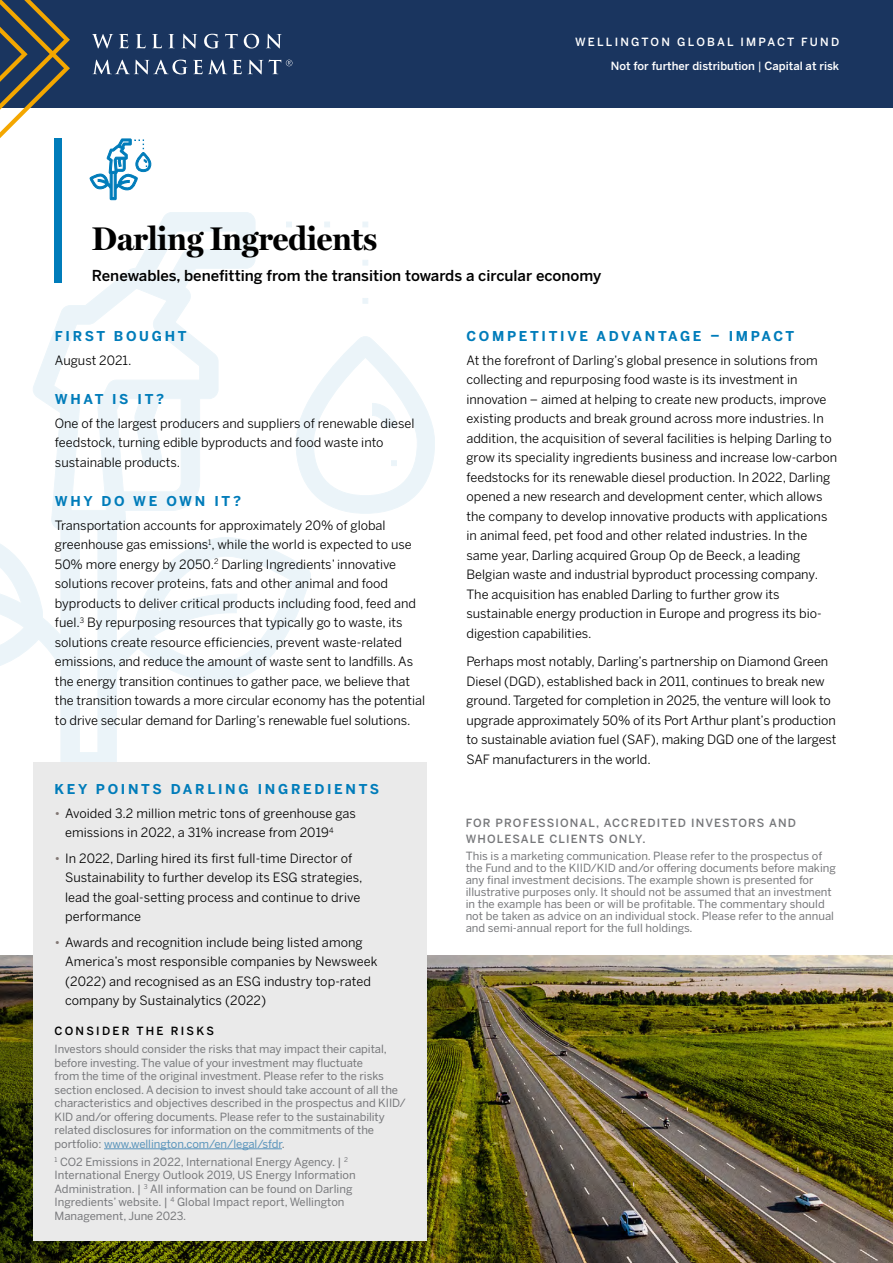
<style>
.page{position:relative;width:893px;height:1263px;background:#fff}
.page>*{position:absolute;margin:0;border:0;box-sizing:border-box;transform-origin:0 0}
.t1{font:700 33px "Miller Display";color:#000}
.t2{font:500 15px "Benton Sans";color:#000}
.t3{font:700 13.5px "Benton Sans";letter-spacing:.2em;color:#007cba}
.t4{font:12.75px/19.5px "Benton Sans";color:#000}
.t5{font:11.25px/13.5px "Benton Sans";letter-spacing:-.005em;color:#77787b}
.t6{font:500 11.25px/24.3px "Benton Sans";color:#fff;text-align:right}
.t7{font:500 11.25px/16.5px "Benton Sans";letter-spacing:.1em;color:#77787b}
.t8{font:500 11.25px "Benton Sans";letter-spacing:.2em;color:#000}
.s1{font-weight:400}
.s2{color:#817774}
.s3{color:#5994bb}
</style>
<div class="page">
<svg style="left:325px;top:222px;width:5px;height:5px"></svg>
<svg style="left:363px;top:260px;width:5px;height:5px"></svg>
<svg style="left:363px;top:222px;width:5px;height:5px"></svg>
<svg style="left:363px;top:298px;width:5px;height:5px"></svg>
<svg style="left:311px;top:336px;width:124px;height:177px"></svg>
<svg style="left:0;top:212px;width:311px;height:559px"></svg>
<svg style="left:90px;top:139px;width:61px;height:61px"></svg>
<div style="left:0;top:0;width:893px;height:108px;background:#1a355f"></div>
<svg style="left:92px;top:34px;width:190px;height:14px"></svg>
<svg style="left:93px;top:60px;width:199px;height:14px"></svg>
<svg style="left:0;top:0;width:70px;height:139px"></svg>
<img style="left:0;top:956px;width:893px;height:307px">
<div style="left:54px;top:139px;width:8px;height:144px;background:#007cba"></div>
<div style="left:34px;top:762px;width:393px;height:479px;background:#eaeaea"></div>
<hr style="left:104px;top:1148px;width:178px;height:1px;background:#5994bb">
<p class="t6" style="left:575px;top:29px;width:266px">WELLINGTON GLOBAL IMPACT FUND<br>Not for further distribution <span class="s1">|</span> Capital at risk</p>
<h1 class="t1" style="left:92px;top:211px;width:286px">Darling Ingredients</h1>
<p class="t2" style="left:92px;top:265px;width:511px">Renewables, benefitting from the transition towards a circular economy</p>
<p class="t3" style="left:55px;top:326px;width:133px">FIRST BOUGHT</p>
<p class="t4" style="left:55px;top:350px;width:78px">August 2021.</p>
<p class="t3" style="left:55px;top:389px;width:111px">WHAT IS IT?</p>
<p class="t4" style="left:55px;top:413px;width:361px">One of the largest producers and suppliers of renewable diesel feedstock, turning edible byproducts and food waste into sustainable products.</p>
<p class="t3" style="left:55px;top:491px;width:188px">WHY DO WE OWN IT?</p>
<p class="t4" style="left:55px;top:515px;width:372px">Transportation accounts for approximately 20% of global greenhouse gas emissions<sup>1</sup>, while the world is expected to use 50% more energy by 2050.<sup>2</sup> Darling Ingredients’ innovative solutions recover proteins, fats and other animal and food byproducts to deliver critical products including food, feed and fuel.<sup>3</sup> By repurposing resources that typically go to waste, its solutions create resource efficiencies, prevent waste-related emissions, and reduce the amount of waste sent to landfills. As the energy transition continues to gather pace, we believe that the transition towards a more circular economy has the potential to drive secular demand for Darling’s renewable fuel solutions.</p>
<p class="t3" style="left:55px;top:779px;width:326px">KEY POINTS DARLING INGREDIENTS</p>
<p class="t4" style="left:65px;top:802px;width:292px;text-indent:-11px"><span class="s2">•</span> Avoided 3.2 million metric tons of greenhouse gas emissions in 2022, a 31% increase from 2019<sup>4</sup></p>
<p class="t4" style="left:65px;top:847px;width:299px;text-indent:-11px"><span class="s2">•</span> In 2022, Darling hired its first full-time Director of Sustainability to further develop its ESG strategies, lead the goal-setting process and continue to drive performance</p>
<p class="t4" style="left:65px;top:931px;width:314px;text-indent:-11px"><span class="s2">•</span> Awards and recognition include being listed among America’s most responsible companies by Newsweek (2022) and recognised as an ESG industry top-rated company by Sustainalytics (2022)</p>
<p class="t8" style="left:55px;top:1023px;width:161px">CONSIDER THE RISKS</p>
<p class="t5" style="left:55px;top:1042px;width:353px">Investors should consider the risks that may impact their capital, before investing. The value of your investment may fluctuate<br>from the time of the original investment. Please refer to the risks section enclosed. A decision to invest should take account of all the characteristics and objectives described in the prospectus and KIID/ KID and/or offering documents. Please refer to the sustainability related disclosures for information on the commitments of the portfolio: <span class="s3">www.wellington.com/en/legal/sfdr</span>.</p>
<p class="t5" style="left:55px;top:1154px;width:303px"><sup>1</sup> CO2 Emissions in 2022, International Energy Agency. | <sup>2<br></sup>International Energy Outlook 2019, US Energy Information Administration. | <sup>3</sup> All information can be found on Darling Ingredients’ website. | <sup>4</sup> Global Impact report, Wellington Management, June 2023.</p>
<p class="t3" style="left:466px;top:326px;width:329px">COMPETITIVE ADVANTAGE – IMPACT</p>
<p class="t4" style="left:466px;top:350px;width:372px">At the forefront of Darling’s global presence in solutions from collecting and repurposing food waste is its investment in innovation – aimed at helping to create new products, improve existing products and break ground across more industries. In addition, the acquisition of several facilities is helping Darling to grow its speciality ingredients business and increase low-carbon feedstocks for its renewable diesel production. In 2022, Darling opened a new research and development center, which allows the company to develop innovative products with applications in animal feed, pet food and other related industries. In the same year, Darling acquired Group Op de Beeck, a leading Belgian waste and industrial byproduct processing company.<br>The acquisition has enabled Darling to further grow its sustainable energy production in Europe and progress its bio&shy;digestion capabilities.</p>
<p class="t4" style="left:466px;top:651px;width:371px">Perhaps most notably, Darling’s partnership on Diamond Green Diesel (DGD), established back in 2011, continues to break new ground. Targeted for completion in 2025, the venture will look to upgrade approximately 50% of its Port Arthur plant’s production to sustainable aviation fuel (SAF), making DGD one of the largest SAF manufacturers in the world.</p>
<p class="t7" style="left:466px;top:814px;width:332px">FOR PROFESSIONAL, ACCREDITED INVESTORS AND<br>WHOLESALE CLIENTS ONLY.</p>
<p class="t5" style="left:466px;top:849px;width:372px;line-height:12px">This is a marketing communication. Please refer to the prospectus of the Fund and to the KIID/KID and/or offering documents before making any final investment decisions. The example shown is presented for illustrative purposes only. It should not be assumed that an investment in the example has been or will be profitable. The commentary should not be taken as advice on an individual stock. Please refer to the annual and semi-annual report for the full holdings.</p>
</div>
